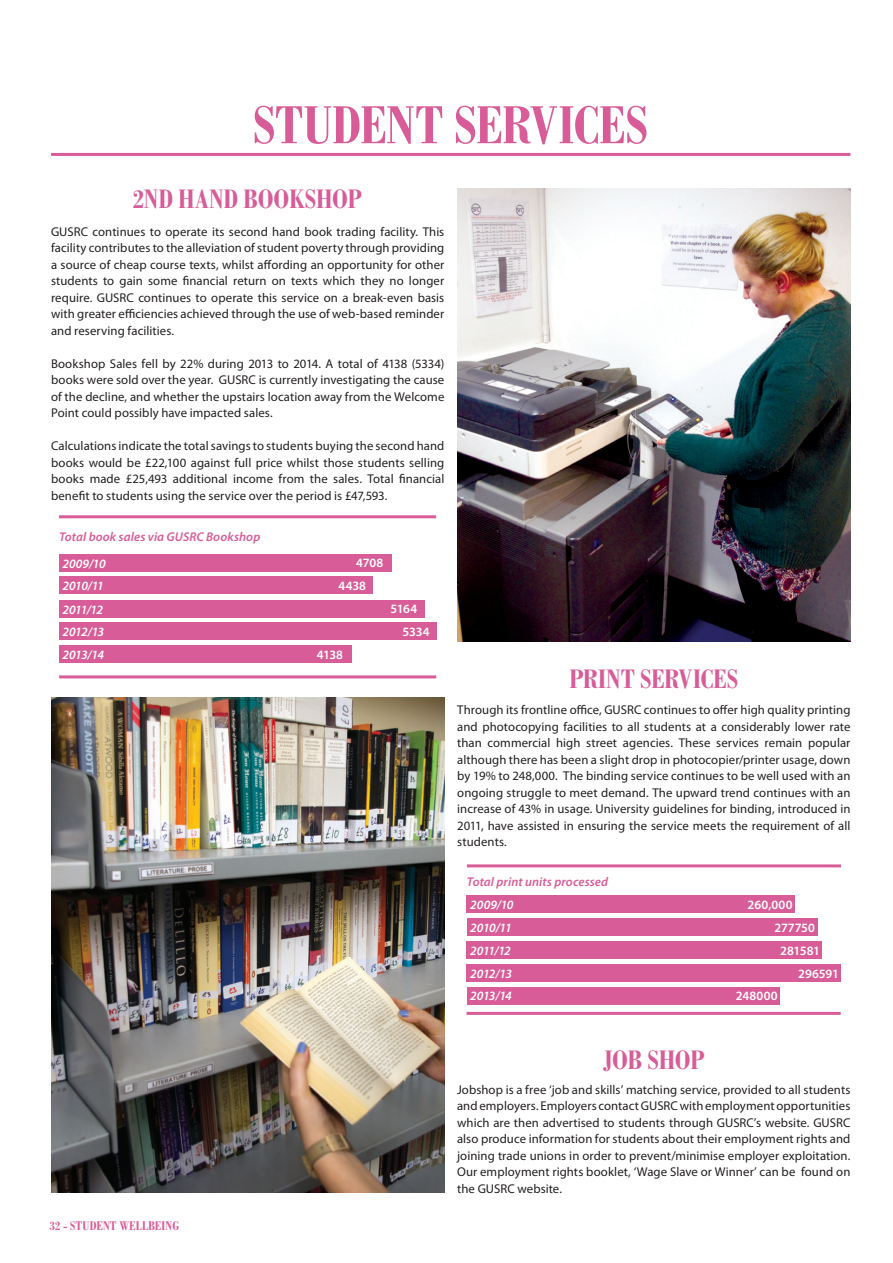
<style>
.page{position:relative;width:893px;height:1263px;background:#fff}
.page>*{position:absolute;margin:0;border:0;box-sizing:border-box;transform-origin:0 0}
.t1{font:700 condensed 57px "Bodoni Std";color:#d85c97}
.t2{font:700 condensed 28.5px "Bodoni Std";letter-spacing:.005em;color:#d85c97}
.t3{font:700 condensed 13.5px "Bodoni Std";color:#d85c97}
.t4{font:12.75px/16.5px "Myriad Pro";letter-spacing:.005em;color:#231f20;text-align:justify}
.t5{font:italic 600 12.75px/22.6px "Myriad Pro";letter-spacing:-.035em;color:#fff}
.t6{font:italic 600 12.75px "Myriad Pro";letter-spacing:.01em;color:#d85c97}
.t7{font:600 12.75px/23px "Myriad Pro";color:#fff}
</style>
<div class="page">
<hr style="left:51px;top:153px;width:799px;height:3px;background:#d85c97">
<img style="left:457px;top:188px;width:393px;height:454px">
<img style="left:51px;top:698px;width:393px;height:494px">
<hr style="left:59px;top:515px;width:377px;height:3px;background:#d85c97">
<hr style="left:59px;top:675px;width:377px;height:3px;background:#d85c97">
<hr style="left:466px;top:1012px;width:375px;height:3px;background:#d85c97">
<hr style="left:467px;top:864px;width:374px;height:3px;background:#d85c97">
<div style="left:467px;top:895px;width:328px;height:18px;background:#d85c97"></div>
<div style="left:467px;top:918px;width:350px;height:18px;background:#d85c97"></div>
<div style="left:467px;top:941px;width:355px;height:18px;background:#d85c97"></div>
<div style="left:467px;top:964px;width:374px;height:17px;background:#d85c97"></div>
<div style="left:467px;top:987px;width:313px;height:17px;background:#d85c97"></div>
<div style="left:59px;top:554px;width:333px;height:17px;background:#d85c97"></div>
<div style="left:59px;top:577px;width:314px;height:17px;background:#d85c97"></div>
<div style="left:59px;top:600px;width:365px;height:17px;background:#d85c97"></div>
<div style="left:59px;top:623px;width:377px;height:17px;background:#d85c97"></div>
<div style="left:59px;top:645px;width:293px;height:17px;background:#d85c97"></div>
<h1 class="t1" style="left:253px;top:94px;width:396px">STUDENT SERVICES</h1>
<h2 class="t2" style="left:133px;top:183px;width:230px">2ND HAND BOOKSHOP</h2>
<p class="t4" style="left:51px;top:223px;width:395px">GUSRC continues to operate its second hand book trading facility. This facility contributes to the alleviation of student poverty through providing a source of cheap course texts, whilst affording an opportunity for other students to gain some financial return on texts which they no longer require. GUSRC continues to operate this service on a break-even basis with greater efficiencies achieved through the use of web-based reminder and reserving facilities.</p>
<p class="t4" style="left:51px;top:355px;width:395px">Bookshop Sales fell by 22% during 2013 to 2014. A total of 4138 (5334) books were sold over the year. GUSRC is currently investigating the cause of the decline, and whether the upstairs location away from the Welcome Point could possibly have impacted sales.</p>
<p class="t4" style="left:51px;top:437px;width:395px">Calculations indicate the total savings to students buying the second hand books would be £22,100 against full price whilst those students selling books made £25,493 additional income from the sales. Total financial benefit to students using the service over the period is £47,593.</p>
<p class="t6" style="left:59px;top:528px;width:203px">Total book sales via GUSRC Bookshop</p>
<p class="t5" style="left:62px;top:552px;width:45px">2009/10<br>2010/11<br>2011/12<br>2012/13<br>2013/14</p>
<p class="t7" style="left:338px;top:551px;width:46px;text-indent:18px">4708<br>4438</p>
<p class="t7" style="left:317px;top:642px;width:28px">4138</p>
<p class="t7" style="left:403px;top:597px;width:29px;text-indent:-12px">5164<br>5334</p>
<p class="t3" style="left:50px;top:1218px;width:28px">32 - STUDENT</p>
<p class="t3" style="left:119px;top:1218px;width:8px">WELLBEING</p>
<h2 class="t2" style="left:569px;top:664px;width:170px">PRINT SERVICES</h2>
<p class="t4" style="left:457px;top:701px;width:395px">Through its frontline office, GUSRC continues to offer high quality printing and photocopying facilities to all students at a considerably lower rate than commercial high street agencies. These services remain popular although there has been a slight drop in photocopier/printer usage, down by 19% to 248,000. The binding service continues to be well used with an ongoing struggle to meet demand. The upward trend continues with an increase of 43% in usage. University guidelines for binding, introduced in 2011, have assisted in ensuring the service meets the requirement of all students.</p>
<p class="t6" style="left:467px;top:873px;width:143px">Total print units processed</p>
<p class="t5" style="left:470px;top:893px;width:45px">2009/10<br>2010/11<br>2011/12<br>2012/13<br>2013/14</p>
<p class="t7" style="left:748px;top:893px;width:46px">260,000</p>
<p class="t7" style="left:774px;top:916px;width:42px">277750</p>
<p class="t7" style="left:780px;top:939px;width:41px">281581</p>
<p class="t7" style="left:798px;top:961px;width:42px">296591</p>
<p class="t7" style="left:736px;top:984px;width:43px">248000</p>
<h2 class="t2" style="left:603px;top:1044px;width:103px">JOB SHOP</h2>
<p class="t4" style="left:457px;top:1081px;width:395px">Jobshop is a free ‘job and skills’ matching service, provided to all students and employers. Employers contact GUSRC with employment opportunities which are then advertised to students through GUSRC’s website. GUSRC also produce information for students about their employment rights and joining trade unions in order to prevent/minimise employer exploitation.<br>Our employment rights booklet, ‘Wage Slave or Winner’ can be found on the GUSRC website.</p>
</div>
